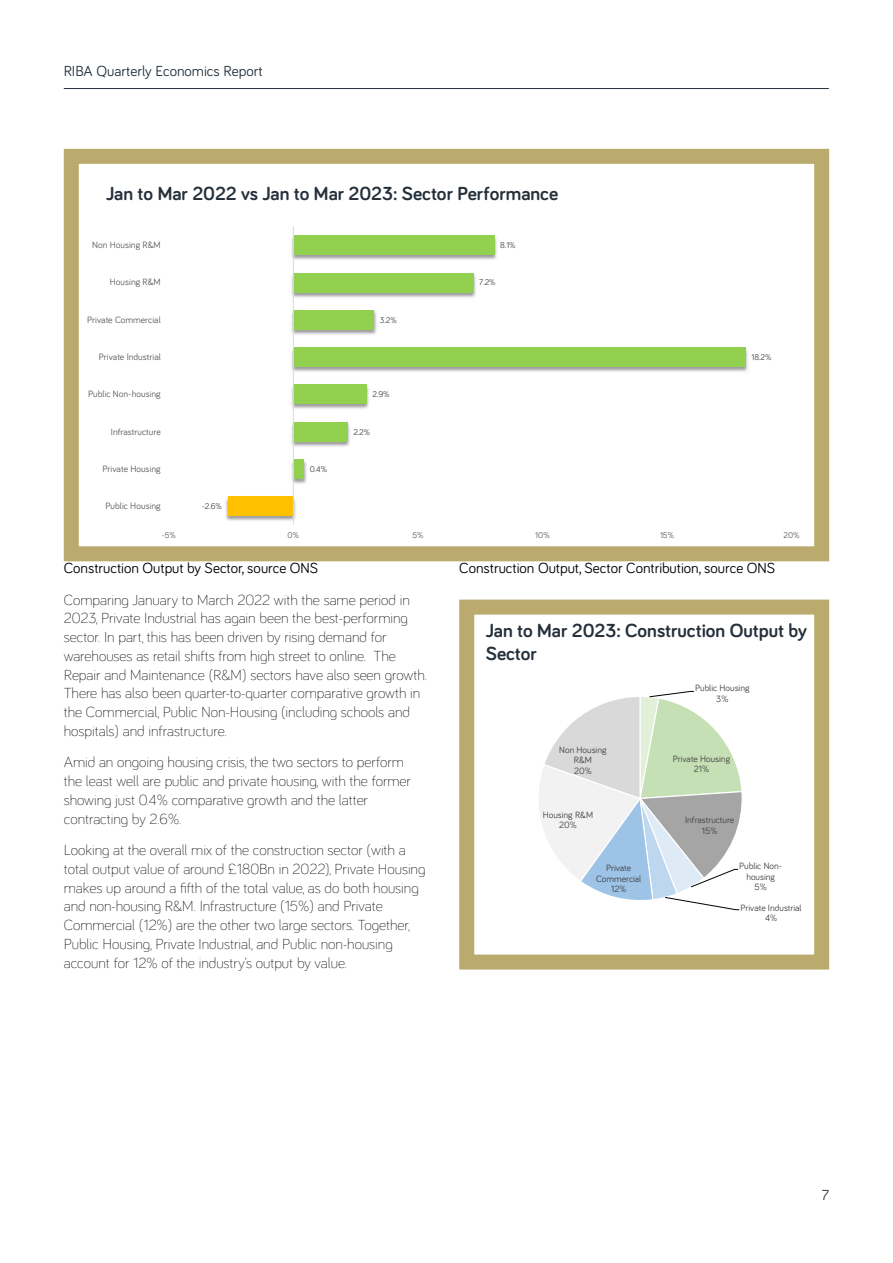
<style>
.page{position:relative;width:893px;height:1263px;background:#fff}
.page>*{position:absolute;margin:0;border:0;box-sizing:border-box;transform-origin:0 0}
.t1{font:700 19.5px/22.5px "Bariol";color:#25303b}
.t2{font:300 15px/18.8px "Bariol";color:#000}
.t3{font:15px "Bariol";color:#000}
.t4{font:15px "Bariol";color:#25303b}
.t5{font:9.45px "Bariol";color:#595959}
.t6{font:9.3px/10.4px "Bariol";color:#404040;text-align:center}
.t7{font:8.55px "Bariol";color:#404040}
.t8{font:8.55px "Bariol";color:#595959}
</style>
<div class="page">
<hr style="left:64px;top:88px;width:765px;height:1px;background:#25303b">
<div style="left:64px;top:149px;width:765px;height:412px;border:15px solid #baaa6d"></div>
<div style="left:459px;top:600px;width:370px;height:369px;border:15px solid #baaa6d"></div>
<svg style="left:539px;top:691px;width:203px;height:219px"></svg>
<img style="left:225px;top:498px;width:71px;height:23px">
<img style="left:291px;top:461px;width:16px;height:23px">
<img style="left:291px;top:423px;width:59px;height:24px">
<img style="left:291px;top:386px;width:78px;height:23px">
<img style="left:291px;top:349px;width:457px;height:23px">
<img style="left:291px;top:311px;width:86px;height:24px">
<img style="left:291px;top:274px;width:185px;height:24px">
<img style="left:291px;top:237px;width:206px;height:23px">
<div style="left:228px;top:496px;width:65px;height:20px;background:#ffc000"></div>
<div style="left:293px;top:459px;width:11px;height:20px;background:#92d050"></div>
<div style="left:293px;top:422px;width:55px;height:19px;background:#92d050"></div>
<div style="left:293px;top:384px;width:74px;height:20px;background:#92d050"></div>
<div style="left:293px;top:347px;width:453px;height:20px;background:#92d050"></div>
<div style="left:293px;top:310px;width:81px;height:20px;background:#92d050"></div>
<div style="left:293px;top:273px;width:181px;height:19px;background:#92d050"></div>
<div style="left:293px;top:235px;width:202px;height:20px;background:#92d050"></div>
<hr style="left:293px;top:227px;width:1px;height:298px;background:#d9d9d9">
<p class="t4" style="left:64px;top:60px;width:201px">RIBA Quarterly Economics Report</p>
<h1 class="t1" style="left:106px;top:182px;width:453px">Jan to Mar 2022 vs Jan to Mar 2023: Sector Performance</h1>
<p class="t5" style="left:92px;top:239px;width:70px">Non Housing R&amp;M</p>
<p class="t7" style="left:500px;top:239px;width:17px">8.1%</p>
<p class="t5" style="left:110px;top:276px;width:52px">Housing R&amp;M</p>
<p class="t7" style="left:479px;top:277px;width:18px">7.2%</p>
<p class="t5" style="left:87px;top:313px;width:75px">Private Commercial</p>
<p class="t7" style="left:380px;top:314px;width:18px">3.2%</p>
<p class="t5" style="left:99px;top:350px;width:64px">Private Industrial</p>
<p class="t7" style="left:751px;top:351px;width:22px">18.2%</p>
<p class="t5" style="left:88px;top:388px;width:74px">Public Non-housing</p>
<p class="t7" style="left:372px;top:389px;width:19px">2.9%</p>
<p class="t5" style="left:111px;top:425px;width:51px">Infrastructure</p>
<p class="t7" style="left:353px;top:426px;width:18px">2.2%</p>
<p class="t5" style="left:102px;top:462px;width:60px">Private Housing</p>
<p class="t7" style="left:310px;top:463px;width:19px">0.4%</p>
<p class="t5" style="left:105px;top:499px;width:57px">Public Housing</p>
<p class="t7" style="left:202px;top:500px;width:22px">-2.6%</p>
<p class="t8" style="left:162px;top:529px;width:16px">-5%</p>
<p class="t8" style="left:288px;top:529px;width:13px">0%</p>
<p class="t8" style="left:412px;top:529px;width:13px">5%</p>
<p class="t8" style="left:535px;top:529px;width:16px">10%</p>
<p class="t8" style="left:660px;top:529px;width:16px">15%</p>
<p class="t8" style="left:784px;top:529px;width:18px">20%</p>
<p class="t3" style="left:64px;top:558px;width:256px">Construction Output by Sector, source ONS</p>
<p class="t2" style="left:64px;top:589px;width:365px">Comparing January to March 2022 with the same period in 2023, Private Industrial has again been the best-performing sector. In part, this has been driven by rising demand for warehouses as retail shifts from high street to online. The Repair and Maintenance (R&amp;M) sectors have also seen growth.<br>There has also been quarter-to-quarter comparative growth in the Commercial, Public Non-Housing (including schools and hospitals) and infrastructure.</p>
<p class="t2" style="left:64px;top:752px;width:349px">Amid an ongoing housing crisis, the two sectors to perform the least well are public and private housing, with the former showing just 0.4% comparative growth and the latter contracting by 2.6%.</p>
<p class="t2" style="left:64px;top:840px;width:363px">Looking at the overall mix of the construction sector (with a total output value of around £180Bn in 2022), Private Housing makes up around a fifth of the total value, as do both housing and non-housing R&amp;M. Infrastructure (15%) and Private Commercial (12%) are the other two large sectors. Together, Public Housing, Private Industrial, and Public non-housing account for 12% of the industry’s output by value.</p>
<p class="t3" style="left:459px;top:558px;width:317px">Construction Output, Sector Contribution, source ONS</p>
<h1 class="t1" style="left:486px;top:619px;width:323px">Jan to Mar 2023: Construction Output by<br>Sector</h1>
<p class="t6" style="left:559px;top:744px;width:49px">Non Housing<br>R&amp;M<br>20%</p>
<p class="t6" style="left:543px;top:809px;width:52px">Housing R&amp;M<br>20%</p>
<p class="t6" style="left:596px;top:862px;width:47px">Private<br>Commercial<br>12%</p>
<p class="t6" style="left:695px;top:683px;width:56px">Public Housing<br>3%</p>
<p class="t6" style="left:673px;top:753px;width:59px">Private Housing<br>21%</p>
<p class="t6" style="left:685px;top:814px;width:51px">Infrastructure<br>15%</p>
<p class="t6" style="left:739px;top:861px;width:44px">Public Non&shy;housing<br>5%</p>
<p class="t6" style="left:740px;top:902px;width:63px">Private Industrial<br>4%</p>
<p class="t4" style="left:822px;top:1184px;width:9px">7</p>
</div>
